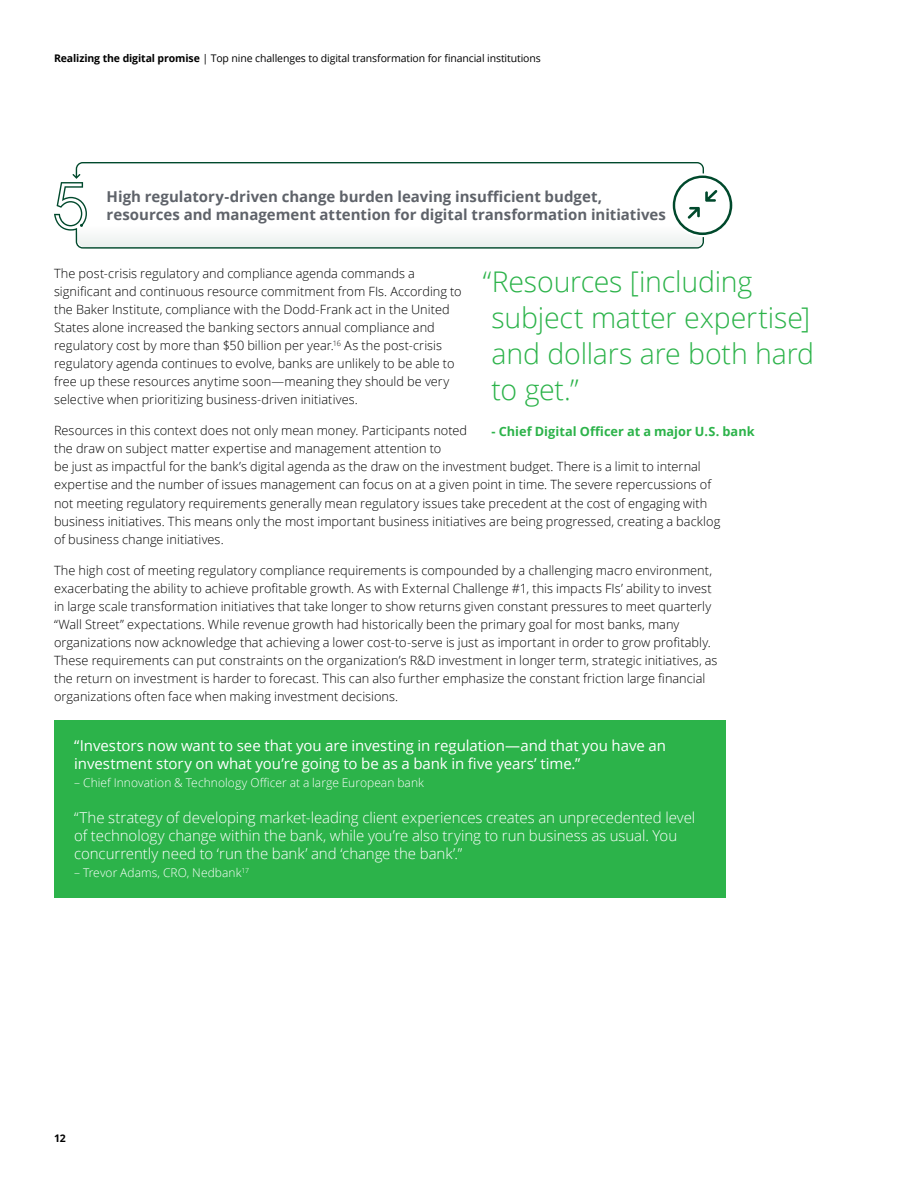
<style>
.page{position:relative;width:918px;height:1188px;background:#fff}
.page>*{position:absolute;margin:0;border:0;box-sizing:border-box;transform-origin:0 0}
.t1{font:300 28.5px/36px "Open Sans";letter-spacing:-.01em;color:#2cb34a}
.t2{font:300 15px/18px "Open Sans";letter-spacing:-.005em;color:#fff}
.t3{font:15px/18px "Open Sans";letter-spacing:-.005em;color:#fff}
.t4{font:700 15px/18px "Open Sans";color:#5f636a}
.t5{font:300 12.75px/18px "Open Sans";letter-spacing:.005em;color:#000}
.t6{font:700 12.75px "Open Sans";color:#2cb34a}
.t7{font:300 12px "Open Sans";letter-spacing:.005em;color:#fff}
.t8{font:10.5px "Open Sans";letter-spacing:-.01em;color:#000}
.t9{font:700 10.5px "Open Sans";color:#000}
.s1{font-weight:700}
</style>
<div class="page">
<svg style="left:54px;top:162px;width:650px;height:87px"></svg>
<div style="left:77px;top:225px;width:627px;height:24px;background:#f3f6f5;border-radius:12px"></div>
<svg style="left:671px;top:173px;width:63px;height:64px"></svg>
<svg style="left:673px;top:176px;width:59px;height:59px"></svg>
<div style="left:54px;top:720px;width:671px;height:178px;background:#2cb34a"></div>
<p class="t8" style="left:54px;top:51px;width:488px"><span class="s1">Realizing the digital promise</span> | Top nine challenges to digital transformation for financial institutions</p>
<p class="t4" style="left:107px;top:187px;width:561px">High regulatory-driven change burden leaving insufficient budget, resources and management attention for digital transformation initiatives</p>
<p class="t5" style="left:54px;top:264px;width:409px">The post-crisis regulatory and compliance agenda commands a significant and continuous resource commitment from FIs. According to the Baker Institute, compliance with the Dodd-Frank act in the United States alone increased the banking sectors annual compliance and regulatory cost by more than $50 billion per year.<sup>16</sup> As the post-crisis regulatory agenda continues to evolve, banks are unlikely to be able to free up these resources anytime soon—meaning they should be very selective when prioritizing business-driven initiatives.</p>
<p class="t5" style="left:54px;top:422px;width:668px">Resources in this context does not only mean money. Participants noted<br>the draw on subject matter expertise and management attention to<br>be just as impactful for the bank’s digital agenda as the draw on the investment budget. There is a limit to internal expertise and the number of issues management can focus on at a given point in time. The severe repercussions of not meeting regulatory requirements generally mean regulatory issues take precedent at the cost of engaging with business initiatives. This means only the most important business initiatives are being progressed, creating a backlog of business change initiatives.</p>
<p class="t5" style="left:54px;top:561px;width:665px">The high cost of meeting regulatory compliance requirements is compounded by a challenging macro environment, exacerbating the ability to achieve profitable growth. As with External Challenge #1, this impacts FIs’ ability to invest in large scale transformation initiatives that take longer to show returns given constant pressures to meet quarterly “Wall Street” expectations. While revenue growth had historically been the primary goal for most banks, many organizations now acknowledge that achieving a lower cost-to-serve is just as important in order to grow profitably.<br>These requirements can put constraints on the organization’s R&amp;D investment in longer term, strategic initiatives, as the return on investment is harder to forecast. This can also further emphasize the constant friction large financial organizations often face when making investment decisions.</p>
<h1 class="t1" style="left:492px;top:263px;width:324px;text-indent:-9px">“Resources [including subject matter expertise] and dollars are both hard to get.”</h1>
<p class="t6" style="left:492px;top:422px;width:265px">- Chief Digital Officer at a major U.S. bank</p>
<p class="t3" style="left:74px;top:736px;width:593px">“Investors now want to see that you are investing in regulation—and that you have an investment story on what you’re going to be as a bank in five years’ time.”</p>
<p class="t7" style="left:74px;top:775px;width:351px">– Chief Innovation &amp; Technology Officer at a large European bank</p>
<p class="t2" style="left:74px;top:808px;width:623px">“The strategy of developing market-leading client experiences creates an unprecedented level of technology change within the bank, while you’re also trying to run business as usual. You concurrently need to ‘run the bank’ and ‘change the bank’.”</p>
<p class="t7" style="left:74px;top:865px;width:176px">– Trevor Adams, CRO, Nedbank<sup>17</sup></p>
<p class="t9" style="left:54px;top:1131px;width:13px">12</p>
</div>
